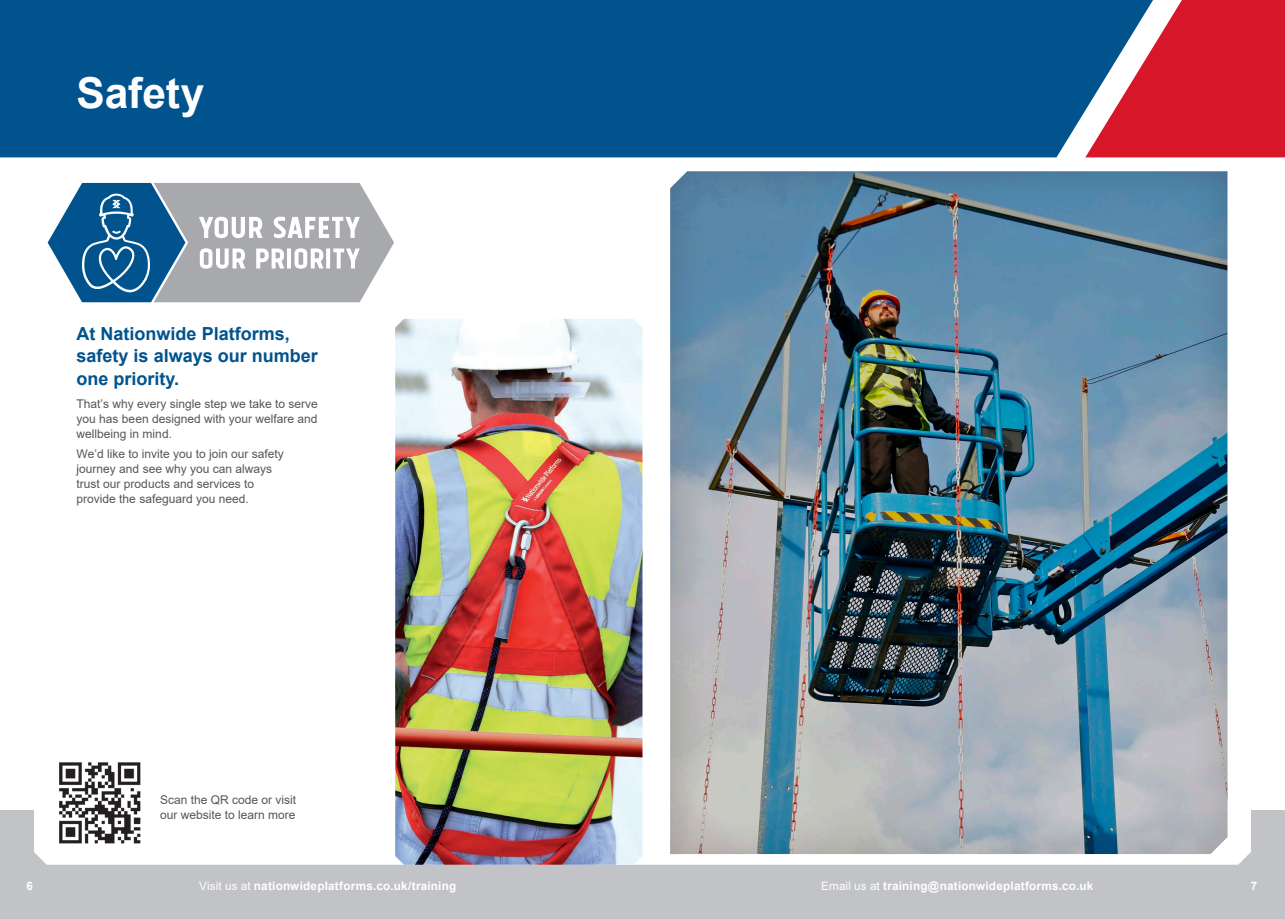
<style>
.page{position:relative;width:1285px;height:919px;background:#fff}
.page>*{position:absolute;margin:0;border:0;box-sizing:border-box;transform-origin:0 0}
.t1{font:700 42.6px "Arial";letter-spacing:-.005em;color:#fff}
.Main_Blue_Head_NEW{font:700 18px/22.5px "Arial";color:#01538e}
.MAIN_COPY{font:12px/15px "Arial";color:#52575a}
.t2{font:700 11.7px "Arial";letter-spacing:.02em;color:#fff}
.s1{font-weight:400}
</style>
<div class="page">
<div style="left:1152px;top:0;width:132px;height:157px;background:#d71729"></div>
<div style="left:0;top:0;width:1152px;height:157px;background:#01538e"></div>
<div style="left:0;top:810px;width:1284px;height:108px;background:#c2c3c6"></div>
<div style="left:34px;top:788px;width:1216px;height:76px;background:#fff"></div>
<img style="left:395px;top:319px;width:247px;height:545px">
<img style="left:48px;top:762px;width:104px;height:93px">
<svg style="left:48px;top:183px;width:346px;height:119px"></svg>
<div style="left:670px;top:169px;width:559px;height:686px;background:#231f20;opacity:.2"></div>
<p class="t1" style="left:77px;top:63px;width:129px">Safety</p>
<p class="Main_Blue_Head_NEW" style="left:77px;top:322px;width:243px">At Nationwide Platforms, safety is always our number one priority.</p>
<p class="MAIN_COPY" style="left:77px;top:396px;width:243px;text-align:justify">That’s why every single step we take to serve you has been designed with your welfare and wellbeing in mind.</p>
<p class="MAIN_COPY" style="left:77px;top:446px;width:209px">We’d like to invite you to join our safety journey and see why you can always trust our products and services to provide the safeguard you need.</p>
<p class="MAIN_COPY" style="left:160px;top:792px;width:138px">Scan the QR code or visit our website to learn more</p>
<p class="t2" style="left:27px;top:877px;width:8px">6</p>
<p class="t2" style="left:199px;top:877px;width:259px"><span class="s1">Visit us at</span> nationwideplatforms.co.uk/training</p>
<p class="t2" style="left:821px;top:877px;width:273px"><span class="s1">Email us at</span> training@nationwideplatforms.co.uk</p>
<p class="t2" style="left:1250px;top:877px;width:8px">7</p>
</div>
